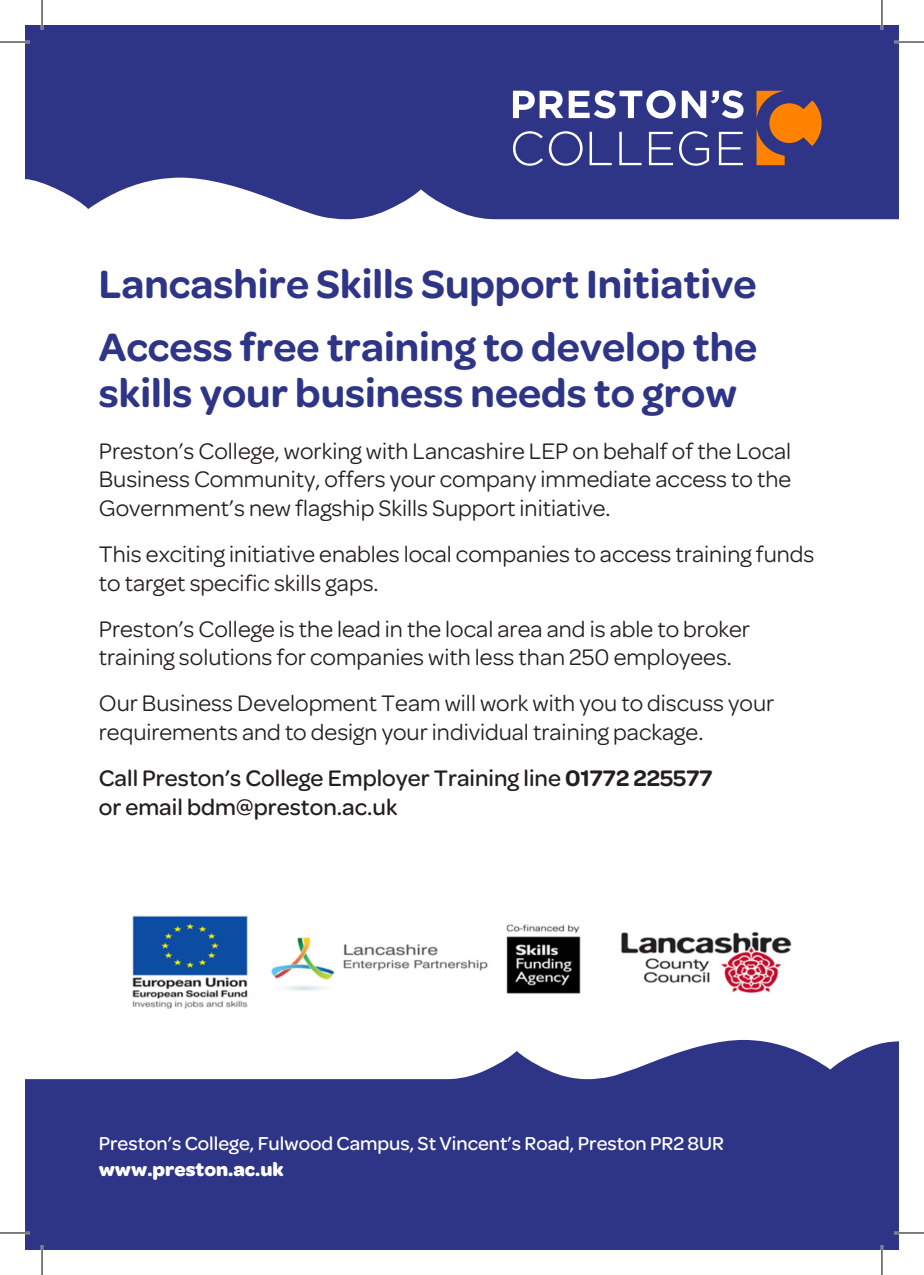
<style>
.page{position:relative;width:924px;height:1275px;background:#fff}
.page>*{position:absolute;margin:0;border:0;box-sizing:border-box;transform-origin:0 0}
.t1{font:600 42px/46px "Omnes";color:#2e3586}
.t2{font:24px/28.8px "Omnes";color:#231f20}
.t3{font:500 24px "Omnes";color:#231f20}
.t4{font:500 20px "Omnes";color:#fff}
.t5{font:700 20px "Omnes";color:#fff}
.s1{font-weight:600}
</style>
<div class="page">
<div style="left:25px;top:25px;width:873px;height:194px;background:#2e3586"></div>
<svg style="left:25px;top:1040px;width:873px;height:210px;background:#4a5096"></svg>
<svg style="left:756px;top:91px;width:65px;height:74px;background:#975b42"></svg>
<svg style="left:512px;top:90px;width:163px;height:29px"></svg>
<svg style="left:512px;top:131px;width:30px;height:35px"></svg>
<svg style="left:548px;top:131px;width:34px;height:35px"></svg>
<svg style="left:589px;top:132px;width:22px;height:33px"></svg>
<svg style="left:619px;top:132px;width:22px;height:33px"></svg>
<svg style="left:648px;top:132px;width:24px;height:33px"></svg>
<svg style="left:678px;top:131px;width:30px;height:35px"></svg>
<svg style="left:718px;top:132px;width:24px;height:33px"></svg>
<svg style="left:681px;top:90px;width:62px;height:28px"></svg>
<img style="left:132px;top:915px;width:660px;height:94px">
<hr style="left:0;top:41px;width:30px;height:2px;background:#fff">
<hr style="left:893px;top:41px;width:30px;height:2px;background:#fff">
<hr style="left:0;top:1231px;width:30px;height:3px;background:#fff">
<hr style="left:893px;top:1231px;width:30px;height:3px;background:#fff">
<hr style="left:41px;top:0;width:2px;height:30px;background:#fff">
<hr style="left:41px;top:1245px;width:2px;height:30px;background:#fff">
<hr style="left:880px;top:0;width:2px;height:30px;background:#fff">
<hr style="left:880px;top:1245px;width:2px;height:30px;background:#fff">
<hr style="left:0;top:42px;width:30px;height:1px;background:#000">
<hr style="left:893px;top:42px;width:30px;height:1px;background:#000">
<hr style="left:0;top:1232px;width:30px;height:1px;background:#000">
<hr style="left:893px;top:1232px;width:30px;height:1px;background:#000">
<hr style="left:42px;top:0;width:1px;height:30px;background:#000">
<hr style="left:42px;top:1245px;width:1px;height:30px;background:#000">
<hr style="left:881px;top:0;width:1px;height:30px;background:#000">
<hr style="left:881px;top:1245px;width:1px;height:30px;background:#000">
<p class="t1" style="left:99px;top:261px;width:659px">Lancashire Skills Support Initiative</p>
<p class="t1" style="left:99px;top:324px;width:659px">Access free training to develop the skills your business needs to grow</p>
<p class="t2" style="left:99px;top:436px;width:693px;text-align:justify">Preston’s College, working with Lancashire LEP on behalf of the Local Business Community, offers your company immediate access to the Government’s new flagship Skills Support initiative.</p>
<p class="t2" style="left:99px;top:540px;width:717px">This exciting initiative enables local companies to access training funds to target specific skills gaps.</p>
<p class="t2" style="left:99px;top:614px;width:652px">Preston’s College is the lead in the local area and is able to broker training solutions for companies with less than 250 employees.</p>
<p class="t2" style="left:99px;top:689px;width:676px">Our Business Development Team will work with you to discuss your requirements and to design your individual training package.</p>
<p class="t3" style="left:99px;top:764px;width:615px">Call Preston’s College Employer Training line <span class="s1">01772 225577</span></p>
<p class="t3" style="left:99px;top:793px;width:300px">or email bdm@preston.ac.uk</p>
<p class="t4" style="left:99px;top:1132px;width:626px">Preston’s College, Fulwood Campus, St Vincent’s Road, Preston PR2 8UR</p>
<p class="t5" style="left:99px;top:1158px;width:186px">www.preston.ac.uk</p>
</div>
